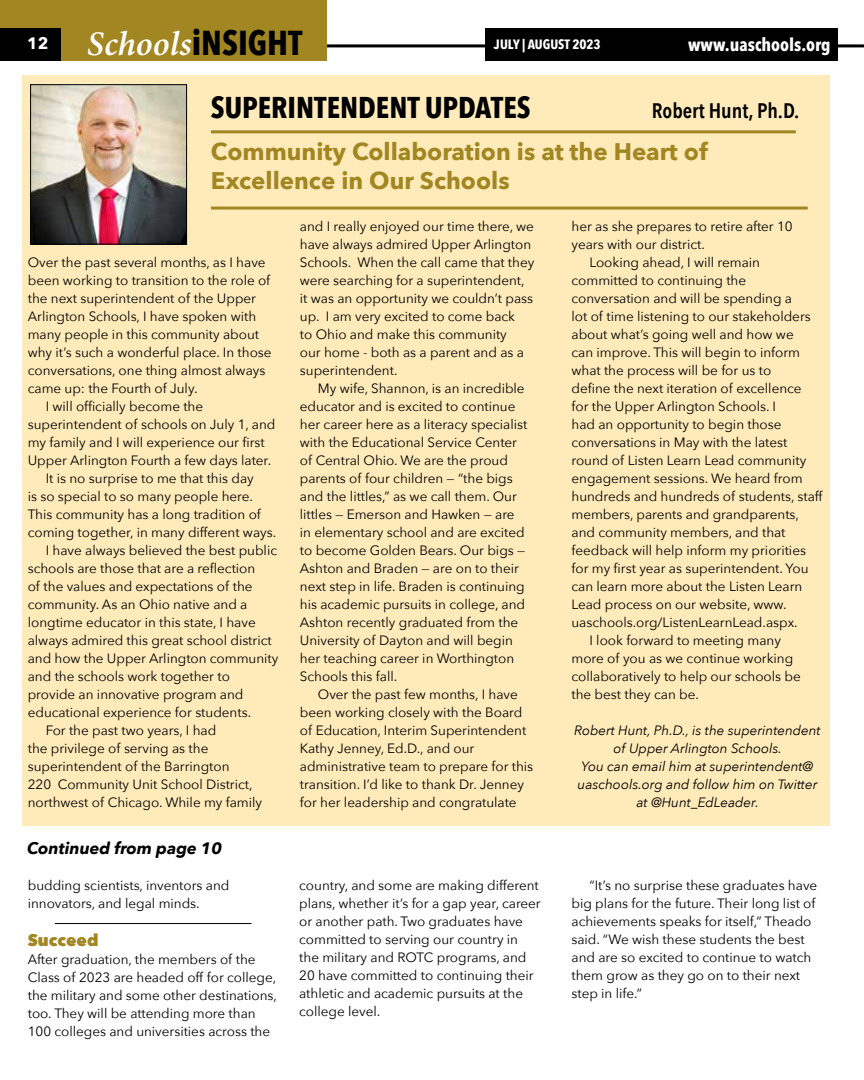
<style>
.page{position:relative;width:864px;height:1080px;background:#fff}
.page>*{position:absolute;margin:0;border:0;box-sizing:border-box;transform-origin:0 0}
.t1{font:italic 34.5px "Minion Variable Concept";color:#fff}
.t2{font:700 30px "Avenir Next Condensed";color:#000}
.t3{font:700 24px/28.5px "Avenir Next";color:#a18621}
.t4{font:600 21px "Avenir Next Condensed";color:#000}
.t5{font:700 18px "Avenir Next Condensed";color:#fff}
.t6{font:italic 700 16.5px "Avenir Next";color:#000}
.t7{font:800 16.5px "Avenir Next";color:#a18621}
.t8{font:13.5px/18px "Avenir Next";color:#000}
.t9{font:italic 13.5px/18px "Avenir Next";color:#000;text-align:center}
.t10{font:700 13.5px "Avenir Next Condensed";color:#fff}
.s1{font-family:"Avenir Next Condensed";font-weight:700;font-style:normal;color:#000}
</style>
<div class="page">
<div style="left:22px;top:75px;width:807px;height:751px;background:#ffebba"></div>
<img style="left:32px;top:86px;width:153px;height:157px">
<div style="left:30px;top:84px;width:157px;height:161px;border:1px solid #000"></div>
<hr style="left:0;top:44px;width:864px;height:3px;background:#000">
<div style="left:0;top:0;width:326px;height:61px;background:#a18621"></div>
<div style="left:0;top:28px;width:61px;height:33px;background:#000"></div>
<div style="left:485px;top:29px;width:353px;height:32px;background:#000"></div>
<hr style="left:211px;top:130px;width:585px;height:3px;background:#a18621">
<hr style="left:211px;top:207px;width:597px;height:3px;background:#a18621">
<hr style="left:55px;top:923px;width:196px;height:1px;background:#000">
<h1 class="t1" style="left:27px;top:20px;width:277px"><sup>12</sup> Schools<span class="s1">iNSIGHT</span></h1>
<h3 class="t5" style="left:688px;top:33px;width:144px">www.uaschools.org</h3>
<p class="t10" style="left:494px;top:36px;width:108px">JULY | AUGUST 2023</p>
<h2 class="t2" style="left:211px;top:89px;width:321px">SUPERINTENDENT UPDATES</h2>
<h3 class="t4" style="left:652px;top:93px;width:149px">Robert Hunt, Ph.D.</h3>
<h3 class="t3" style="left:211px;top:137px;width:498px">Community Collaboration is at the Heart of<br>Excellence in Our Schools</h3>
<p class="t8" style="left:28px;top:252px;width:239px">Over the past several months, as I have</p>
<p class="t8" style="left:28px;top:270px;width:244px">been working to transition to the role of</p>
<p class="t8" style="left:28px;top:288px;width:230px">the next superintendent of the Upper</p>
<p class="t8" style="left:28px;top:306px;width:230px">Arlington Schools, I have spoken with</p>
<p class="t8" style="left:28px;top:324px;width:233px">many people in this community about</p>
<p class="t8" style="left:28px;top:342px;width:245px">why it’s such a wonderful place. In those</p>
<p class="t8" style="left:28px;top:360px;width:239px">conversations, one thing almost always</p>
<p class="t8" style="left:28px;top:378px;width:171px">came up: the Fourth of July.</p>
<p class="t8" style="left:46px;top:396px;width:159px">I will officially become the</p>
<p class="t8" style="left:28px;top:414px;width:249px">superintendent of schools on July 1, and</p>
<p class="t8" style="left:28px;top:432px;width:239px">my family and I will experience our first</p>
<p class="t8" style="left:28px;top:450px;width:245px">Upper Arlington Fourth a few days later.</p>
<p class="t8" style="left:46px;top:468px;width:210px">It is no surprise to me that this day</p>
<p class="t8" style="left:28px;top:486px;width:227px">is so special to so many people here.</p>
<p class="t8" style="left:28px;top:504px;width:235px">This community has a long tradition of</p>
<p class="t8" style="left:28px;top:522px;width:250px">coming together, in many different ways.</p>
<p class="t8" style="left:46px;top:540px;width:233px">I have always believed the best public</p>
<p class="t8" style="left:28px;top:558px;width:229px">schools are those that are a reflection</p>
<p class="t8" style="left:28px;top:576px;width:226px">of the values and expectations of the</p>
<p class="t8" style="left:28px;top:594px;width:221px">community. As an Ohio native and a</p>
<p class="t8" style="left:28px;top:612px;width:230px">longtime educator in this state, I have</p>
<p class="t8" style="left:28px;top:630px;width:245px">always admired this great school district</p>
<p class="t8" style="left:28px;top:648px;width:252px">and how the Upper Arlington community</p>
<p class="t8" style="left:28px;top:666px;width:204px">and the schools work together to</p>
<p class="t8" style="left:28px;top:684px;width:217px">provide an innovative program and</p>
<p class="t8" style="left:28px;top:702px;width:225px">educational experience for students.</p>
<p class="t8" style="left:46px;top:720px;width:172px">For the past two years, I had</p>
<p class="t8" style="left:28px;top:738px;width:182px">the privilege of serving as the</p>
<p class="t8" style="left:28px;top:756px;width:203px">superintendent of the Barrington</p>
<p class="t8" style="left:28px;top:774px;width:226px">220 Community Unit School District,</p>
<p class="t8" style="left:28px;top:792px;width:236px">northwest of Chicago. While my family</p>
<p class="t6" style="left:27px;top:834px;width:197px">Continued from page 10</p>
<p class="t8" style="left:28px;top:876px;width:203px">budding scientists, inventors and innovators, and legal minds.</p>
<p class="t7" style="left:28px;top:930px;width:72px">Succeed</p>
<p class="t8" style="left:28px;top:950px;width:251px">After graduation, the members of the Class of 2023 are headed off for college, the military and some other destinations, too. They will be attending more than 100 colleges and universities across the</p>
<p class="t8" style="left:300px;top:217px;width:236px">and I really enjoyed our time there, we have always admired Upper Arlington Schools. When the call came that they were searching for a superintendent, it was an opportunity we couldn’t pass up. I am very excited to come back<br>to Ohio and make this community<br>our home - both as a parent and as a superintendent.</p>
<p class="t8" style="left:300px;top:379px;width:229px;text-indent:18px">My wife, Shannon, is an incredible educator and is excited to continue her career here as a literacy specialist with the Educational Service Center of Central Ohio. We are the proud parents of four children — “the bigs and the littles,” as we call them. Our littles — Emerson and Hawken — are in elementary school and are excited to become Golden Bears. Our bigs — Ashton and Braden — are on to their next step in life. Braden is continuing his academic pursuits in college, and Ashton recently graduated from the University of Dayton and will begin her teaching career in Worthington Schools this fall.</p>
<p class="t8" style="left:300px;top:685px;width:235px;text-indent:18px">Over the past few months, I have been working closely with the Board of Education, Interim Superintendent Kathy Jenney, Ed.D., and our administrative team to prepare for this transition. I’d like to thank Dr. Jenney for her leadership and congratulate</p>
<p class="t8" style="left:572px;top:217px;width:223px">her as she prepares to retire after 10</p>
<p class="t8" style="left:572px;top:235px;width:135px">years with our district.</p>
<p class="t8" style="left:589px;top:253px;width:172px">Looking ahead, I will remain</p>
<p class="t8" style="left:572px;top:271px;width:176px">committed to continuing the</p>
<p class="t8" style="left:572px;top:289px;width:222px">conversation and will be spending a</p>
<p class="t8" style="left:572px;top:307px;width:241px">lot of time listening to our stakeholders</p>
<p class="t8" style="left:572px;top:325px;width:224px">about what’s going well and how we</p>
<p class="t8" style="left:572px;top:343px;width:230px">can improve. This will begin to inform</p>
<p class="t8" style="left:572px;top:361px;width:201px">what the process will be for us to</p>
<p class="t8" style="left:572px;top:379px;width:232px">define the next iteration of excellence</p>
<p class="t8" style="left:572px;top:397px;width:206px">for the Upper Arlington Schools. I</p>
<p class="t8" style="left:572px;top:415px;width:212px">had an opportunity to begin those</p>
<p class="t8" style="left:572px;top:433px;width:217px">conversations in May with the latest</p>
<p class="t8" style="left:572px;top:451px;width:236px">round of Listen Learn Lead community</p>
<p class="t8" style="left:572px;top:469px;width:233px">engagement sessions. We heard from</p>
<p class="t8" style="left:572px;top:487px;width:253px">hundreds and hundreds of students, staff</p>
<p class="t8" style="left:572px;top:505px;width:229px">members, parents and grandparents,</p>
<p class="t8" style="left:572px;top:523px;width:216px">and community members, and that</p>
<p class="t8" style="left:572px;top:541px;width:236px">feedback will help inform my priorities</p>
<p class="t8" style="left:572px;top:559px;width:239px">for my first year as superintendent. You</p>
<p class="t8" style="left:572px;top:577px;width:232px">can learn more about the Listen Learn</p>
<p class="t8" style="left:572px;top:595px;width:217px">Lead process on our website, www.</p>
<p class="t8" style="left:572px;top:613px;width:228px">uaschools.org/ListenLearnLead.aspx.</p>
<p class="t8" style="left:589px;top:631px;width:193px">I look forward to meeting many</p>
<p class="t8" style="left:572px;top:649px;width:223px">more of you as we continue working</p>
<p class="t8" style="left:572px;top:667px;width:231px">collaboratively to help our schools be</p>
<p class="t8" style="left:572px;top:685px;width:129px">the best they can be.</p>
<p class="t9" style="left:574px;top:721px;width:248px">Robert Hunt, Ph.D., is the superintendent of Upper Arlington Schools.<br>You can email him at superintendent@ uaschools.org and follow him on Twitter at @Hunt_EdLeader.</p>
<p class="t8" style="left:299px;top:876px;width:243px">country, and some are making different plans, whether it’s for a gap year, career or another path. Two graduates have committed to serving our country in the military and ROTC programs, and 20 have committed to continuing their athletic and academic pursuits at the college level.</p>
<p class="t8" style="left:572px;top:876px;width:247px;text-indent:18px">“It’s no surprise these graduates have big plans for the future. Their long list of achievements speaks for itself,” Theado said. “We wish these students the best and are so excited to continue to watch them grow as they go on to their next step in life.”</p>
</div>
